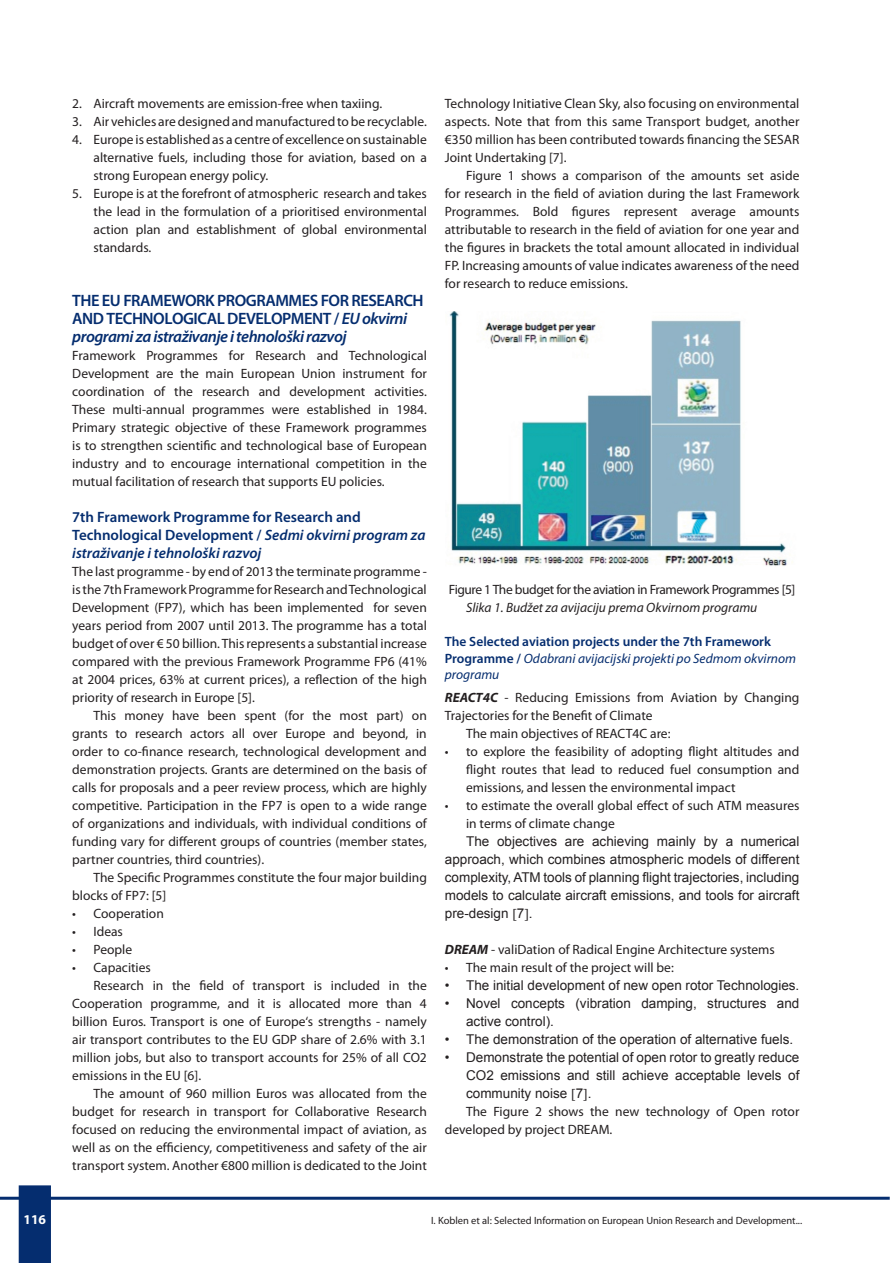
<style>
.page{position:relative;width:893px;height:1263px;background:#fff}
.page>*{position:absolute;margin:0;border:0;box-sizing:border-box;transform-origin:0 0}
.naslov_tekst{font:600 16.5px/18px "Myriad Pro";letter-spacing:-.03em;color:#052d6f}
.ponaslov_tekst{font:600 15px/18px "Myriad Pro";color:#052d6f}
.tekst{font:13.5px/18px "Myriad Pro";color:#231f20;text-align:justify}
.number{font:13.5px/18px "Myriad Pro";color:#231f20;text-align:justify}
.bullet{font:13.5px/18px "Myriad Pro";color:#231f20;text-align:justify}
.bullet-2{font:13.5px/18px "Arial";color:#231f20}
.tekst-2{font:13.5px/18px "Arial";color:#231f20;text-align:justify}
.ponaslov_tekst_2{font:600 13.5px/16.2px "Myriad Pro";color:#052d6f}
.tekst-3{font:13.5px "Myriad Pro";letter-spacing:-.03em;color:#231f20}
.tekst-4{font:italic 13.5px "Myriad Pro";color:#231f20}
.t1{font:700 13.5px "Myriad Pro";color:#fff}
.t2{font:10.5px "Myriad Pro";color:#231f20}
.s1{font-style:italic}
.s2{font-weight:400;font-style:italic}
.s3{font-weight:700;font-style:italic}
</style>
<div class="page">
<hr style="left:0;top:1197px;width:890px;height:3px;background:#052d6f">
<div style="left:19px;top:1185px;width:32px;height:78px;background:#052d6f"></div>
<img style="left:449px;top:312px;width:338px;height:254px">
<p class="number" style="left:72px;top:94px;width:311px">2. Aircraft movements are emission-free when taxiing.</p>
<p class="number" style="left:72px;top:112px;width:356px">3. Air vehicles are designed and manufactured to be recyclable.</p>
<p class="number" style="left:94px;top:130px;width:335px;text-indent:-21px">4. Europe is established as a centre of excellence on sustainable alternative fuels, including those for aviation, based on a strong European energy policy.</p>
<p class="number" style="left:94px;top:184px;width:335px;text-indent:-21px">5. Europe is at the forefront of atmospheric research and takes the lead in the formulation of a prioritised environmental action plan and establishment of global environmental standards.</p>
<p class="naslov_tekst" style="left:72px;top:291px;width:353px">THE EU FRAMEWORK PROGRAMMES FOR RESEARCH<br>AND TECHNOLOGICAL DEVELOPMENT / <span class="s1">EU okvirni programi za istraživanje i tehnološki razvoj</span></p>
<p class="tekst" style="left:72px;top:346px;width:356px">Framework Programmes for Research and Technological Development are the main European Union instrument for coordination of the research and development activities.<br>These multi-annual programmes were established in 1984.<br>Primary strategic objective of these Framework programmes is to strengthen scientific and technological base of European industry and to encourage international competition in the mutual facilitation of research that supports EU policies.</p>
<p class="ponaslov_tekst" style="left:72px;top:508px;width:355px">7th Framework Programme for Research and<br>Technological Development / <span class="s1">Sedmi okvirni program za istraživanje i tehnološki razvoj</span></p>
<p class="tekst" style="left:72px;top:562px;width:356px">The last programme - by end of 2013 the terminate programme - is the 7th Framework Programme for Research and Technological Development (FP7), which has been implemented for seven years period from 2007 until 2013. The programme has a total budget of over € 50 billion. This represents a substantial increase compared with the previous Framework Programme FP6 (41% at 2004 prices, 63% at current prices), a reflection of the high priority of research in Europe [5].</p>
<p class="tekst" style="left:72px;top:706px;width:356px;text-indent:21px">This money have been spent (for the most part) on grants to research actors all over Europe and beyond, in order to co-finance research, technological development and demonstration projects. Grants are determined on the basis of calls for proposals and a peer review process, which are highly competitive. Participation in the FP7 is open to a wide range of organizations and individuals, with individual conditions of funding vary for different groups of countries (member states, partner countries, third countries).</p>
<p class="tekst" style="left:72px;top:868px;width:356px;text-indent:21px">The Specific Programmes constitute the four major building blocks of FP7: [5]</p>
<p class="bullet" style="left:72px;top:904px;width:93px">• Cooperation</p>
<p class="bullet" style="left:72px;top:922px;width:52px">• Ideas</p>
<p class="bullet" style="left:72px;top:940px;width:61px">• People</p>
<p class="bullet" style="left:72px;top:958px;width:80px">• Capacities</p>
<p class="tekst" style="left:72px;top:976px;width:356px;text-indent:21px">Research in the field of transport is included in the Cooperation programme, and it is allocated more than 4 billion Euros. Transport is one of Europe‘s strengths - namely air transport contributes to the EU GDP share of 2.6% with 3.1 million jobs, but also to transport accounts for 25% of all CO2 emissions in the EU [6].</p>
<p class="tekst" style="left:72px;top:1084px;width:356px;text-indent:21px">The amount of 960 million Euros was allocated from the budget for research in transport for Collaborative Research focused on reducing the environmental impact of aviation, as well as on the efficiency, competitiveness and safety of the air transport system. Another €800 million is dedicated to the Joint</p>
<p class="tekst" style="left:445px;top:94px;width:356px">Technology Initiative Clean Sky, also focusing on environmental aspects. Note that from this same Transport budget, another €350 million has been contributed towards financing the SESAR Joint Undertaking [7].</p>
<p class="tekst" style="left:445px;top:166px;width:356px;text-indent:21px">Figure 1 shows a comparison of the amounts set aside for research in the field of aviation during the last Framework Programmes. Bold figures represent average amounts attributable to research in the field of aviation for one year and the figures in brackets the total amount allocated in individual FP. Increasing amounts of value indicates awareness of the need for research to reduce emissions.</p>
<p class="tekst-3" style="left:449px;top:581px;width:348px">Figure 1 The budget for the aviation in Framework Programmes [5]</p>
<p class="tekst-4" style="left:466px;top:599px;width:293px">Slika 1. Budžet za avijaciju prema Okvirnom programu</p>
<p class="ponaslov_tekst_2" style="left:445px;top:633px;width:353px">The Selected aviation projects under the 7th Framework<br>Programme / <span class="s2">Odabrani avijacijski projekti po Sedmom okvirnom programu</span></p>
<p class="tekst" style="left:445px;top:688px;width:356px"><span class="s3">REACT4C</span> - Reducing Emissions from Aviation by Changing<br>Trajectories for the Benefit of Climate</p>
<p class="tekst" style="left:466px;top:724px;width:206px">The main objectives of REACT4C are:</p>
<p class="bullet" style="left:466px;top:742px;width:335px;text-indent:-21px">• to explore the feasibility of adopting flight altitudes and flight routes that lead to reduced fuel consumption and emissions, and lessen the environmental impact</p>
<p class="bullet" style="left:466px;top:796px;width:335px;text-indent:-21px">• to estimate the overall global effect of such ATM measures in terms of climate change</p>
<p class="tekst-2" style="left:445px;top:832px;width:356px;text-indent:21px">The objectives are achieving mainly by a numerical approach, which combines atmospheric models of different complexity, ATM tools of planning flight trajectories, including models to calculate aircraft emissions, and tools for aircraft pre-design 7 .</p>
<p class="tekst" style="left:445px;top:940px;width:331px"><span class="s3">DREAM</span> - valiDation of Radical Engine Architecture systems</p>
<p class="bullet" style="left:445px;top:958px;width:230px">• The main result of the project will be:</p>
<p class="bullet-2" style="left:445px;top:976px;width:356px">• The initial development of new open rotor Technologies.</p>
<p class="bullet-2" style="left:466px;top:994px;width:335px;text-indent:-21px">• Novel concepts (vibration damping, structures and active control).</p>
<p class="bullet-2" style="left:445px;top:1030px;width:350px">• The demonstration of the operation of alternative fuels.</p>
<p class="bullet-2" style="left:466px;top:1048px;width:335px;text-align:justify;text-indent:-21px">• Demonstrate the potential of open rotor to greatly reduce CO2 emissions and still achieve acceptable levels of community noise 7 .</p>
<p class="tekst" style="left:445px;top:1102px;width:356px;text-indent:21px">The Figure 2 shows the new technology of Open rotor developed by project DREAM.</p>
<p class="t1" style="left:24px;top:1210px;width:24px">116</p>
<p class="t2" style="left:431px;top:1214px;width:373px">I. Koblen et al: Selected Information on European Union Research and Development...</p>
</div>
